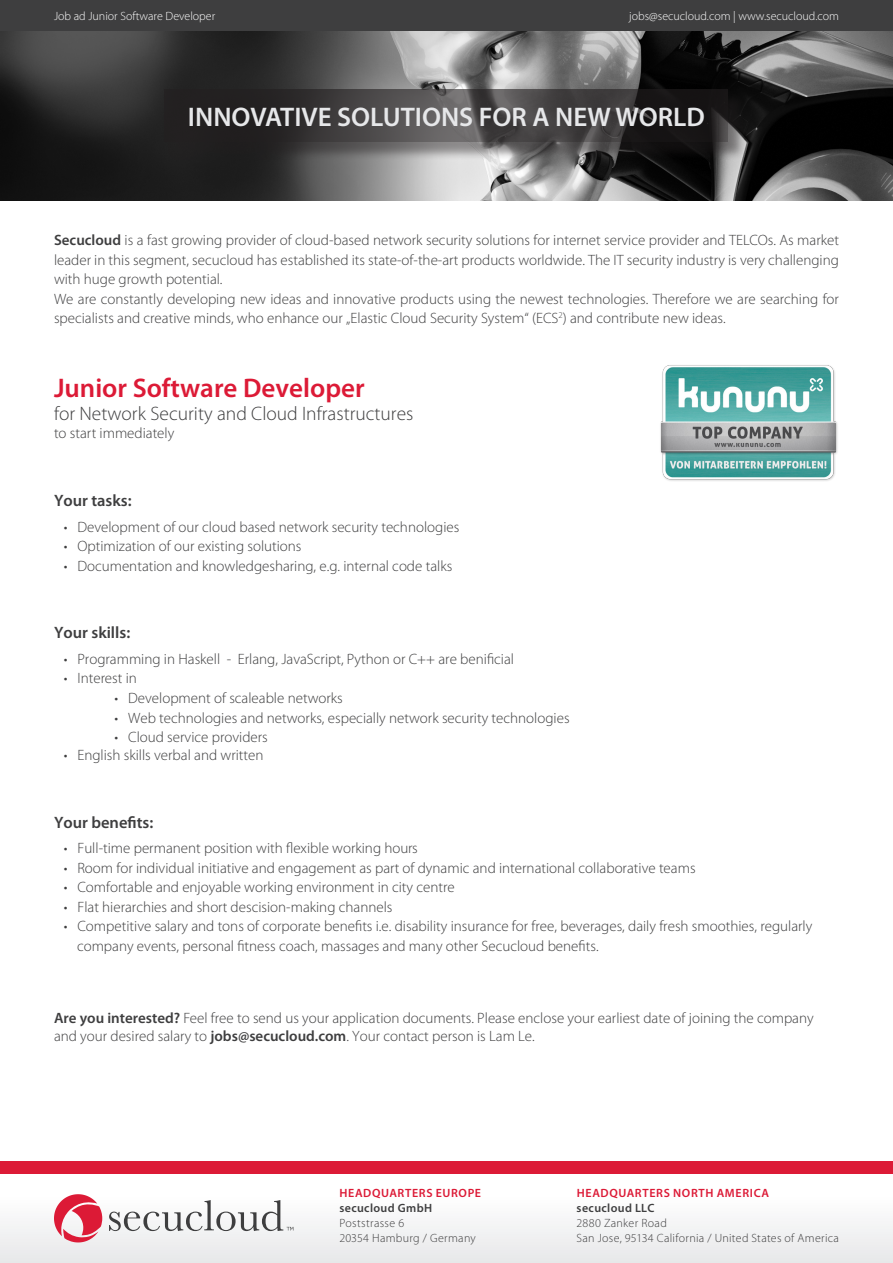
<style>
.page{position:relative;width:893px;height:1263px;background:#fff}
.page>*{position:absolute;margin:0;border:0;box-sizing:border-box;transform-origin:0 0}
.t1{font:600 27px "Myriad Pro";color:#e6e7e9}
.t2{font:600 27px "Myriad Pro";color:#dc1a36}
.t3{font:300 19.5px "Myriad Pro";color:#3e3e3f}
.t4{font:600 16.5px "Myriad Pro";color:#3e3e3f}
.t5{font:300 15px/19.5px "Myriad Pro";color:#3e3e3f}
.t6{font:300 12px/15px "Myriad Pro";letter-spacing:.025em;color:#3e3e3f}
.t7{font:300 12px "Myriad Pro";color:#fff}
.t8{font:600 12px "Myriad Pro";letter-spacing:.055em;color:#dc1a36}
.t9{font:600 12px "Myriad Pro";letter-spacing:.03em;color:#3e3e3f}
.s1{font-weight:600}
</style>
<div class="page">
<div style="left:0;top:1174px;width:893px;height:89px;background:linear-gradient(to right,#f5f5f6,#f6f6f7)"></div>
<svg style="left:54px;top:1194px;width:48px;height:48px"></svg>
<svg style="left:109px;top:1200px;width:184px;height:31px"></svg>
<div style="left:0;top:1161px;width:893px;height:13px;background:#dc1a36"></div>
<div style="left:0;top:0;width:893px;height:32px;background:#3e3e3f"></div>
<img style="left:660px;top:365px;width:178px;height:116px">
<img style="left:0;top:32px;width:893px;height:169px">
<div style="left:167px;top:92px;width:580px;height:69px;background:#231f20;opacity:.75"></div>
<svg style="left:165px;top:89px;width:563px;height:53px"></svg>
<p class="t7" style="left:54px;top:10px;width:163px">Job ad Junior Software Developer</p>
<p class="t7" style="left:629px;top:10px;width:211px">jobs@secucloud.com | www.secucloud.com</p>
<h1 class="t1" style="left:188px;top:99px;width:518px">INNOVATIVE SOLUTIONS FOR A NEW WORLD</h1>
<p class="t5" style="left:54px;top:231px;width:786px"><span class="s1">Secucloud</span> is a fast growing provider of cloud-based network security solutions for internet service provider and TELCOs. As market leader in this segment, secucloud has established its state-of-the-art products worldwide. The IT security industry is very challenging with huge growth potential.<br>We are constantly developing new ideas and innovative products using the newest technologies. Therefore we are searching for specialists and creative minds, who enhance our „Elastic Cloud Security System“ (ECS<sup>2</sup>) and contribute new ideas.</p>
<h1 class="t2" style="left:54px;top:371px;width:312px">Junior Software Developer</h1>
<h2 class="t3" style="left:54px;top:403px;width:361px">for Network Security and Cloud Infrastructures</h2>
<p class="t5" style="left:54px;top:424px;width:122px">to start immediately</p>
<p class="t4" style="left:54px;top:490px;width:79px">Your tasks:</p>
<p class="t5" style="left:64px;top:517px;width:397px">• Development of our cloud based network security technologies</p>
<p class="t5" style="left:64px;top:537px;width:239px">• Optimization of our existing solutions</p>
<p class="t5" style="left:64px;top:556px;width:390px">• Documentation and knowledgesharing, e.g. internal code talks</p>
<p class="t4" style="left:54px;top:622px;width:78px">Your skills:</p>
<p class="t5" style="left:64px;top:649px;width:452px">• Programming in Haskell - Erlang, JavaScript, Python or C++ are benificial</p>
<p class="t5" style="left:64px;top:669px;width:75px">• Interest in</p>
<p class="t5" style="left:115px;top:688px;width:230px">• Development of scaleable networks</p>
<p class="t5" style="left:115px;top:708px;width:456px">• Web technologies and networks, especially network security technologies</p>
<p class="t5" style="left:115px;top:727px;width:155px">• Cloud service providers</p>
<p class="t5" style="left:64px;top:745px;width:201px">• English skills verbal and written</p>
<p class="t4" style="left:54px;top:812px;width:101px">Your benefits:</p>
<p class="t5" style="left:64px;top:839px;width:355px">• Full-time permanent position with flexible working hours</p>
<p class="t5" style="left:64px;top:858px;width:633px">• Room for individual initiative and engagement as part of dynamic and international collaborative teams</p>
<p class="t5" style="left:64px;top:878px;width:392px">• Comfortable and enjoyable working environment in city centre</p>
<p class="t5" style="left:64px;top:897px;width:330px">• Flat hierarchies and short descision-making channels</p>
<p class="t5" style="left:77px;top:917px;width:737px;text-indent:-13px">• Competitive salary and tons of corporate benefits i.e. disability insurance for free, beverages, daily fresh smoothies, regularly company events, personal fitness coach, massages and many other Secucloud benefits.</p>
<p class="t5" style="left:54px;top:1009px;width:761px;line-height:18px"><span class="s1">Are you interested?</span> Feel free to send us your application documents. Please enclose your earliest date of joining the company and your desired salary to <span class="s1">jobs@secucloud.com</span>. Your contact person is Lam Le.</p>
<p class="t8" style="left:339px;top:1186px;width:143px">HEADQUARTERS EUROPE</p>
<p class="t9" style="left:339px;top:1201px;width:94px">secucloud GmbH</p>
<p class="t6" style="left:339px;top:1216px;width:138px">Poststrasse 6<br>20354 Hamburg / Germany</p>
<p class="t8" style="left:577px;top:1186px;width:194px">HEADQUARTERS NORTH AMERICA</p>
<p class="t9" style="left:577px;top:1201px;width:79px">secucloud LLC</p>
<p class="t6" style="left:577px;top:1216px;width:264px">2880 Zanker Road<br>San Jose, 95134 California / United States of America</p>
</div>
